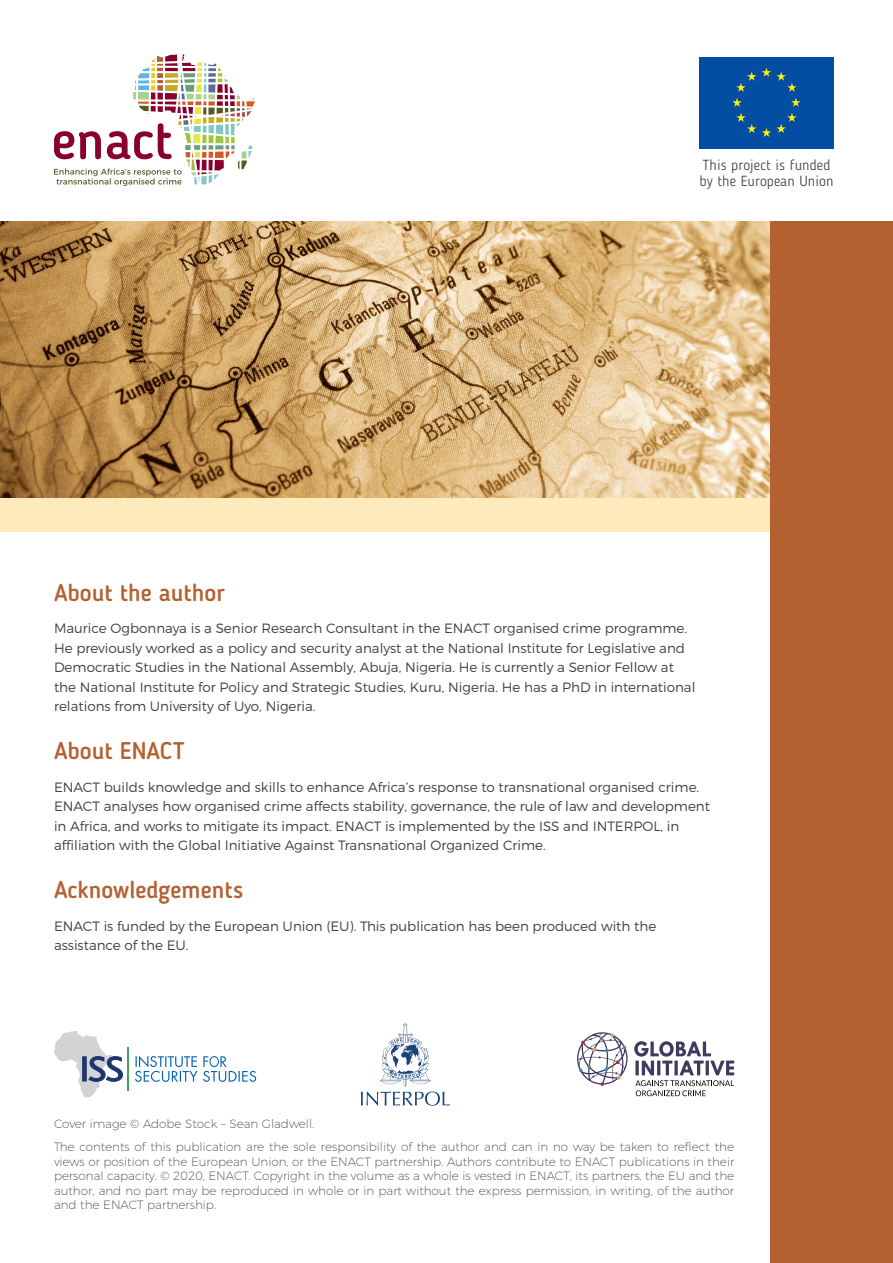
<style>
.page{position:relative;width:893px;height:1263px;background:#fff}
.page>*{position:absolute;margin:0;border:0;box-sizing:border-box;transform-origin:0 0}
.t1{font:500 24px "Blogger Sans";color:#b46132}
.t2{font:300 14.55px/16.2px "Blogger Sans";letter-spacing:.01em;color:#414042}
.t3{font:300 13.5px/19.5px "Montserrat";color:#414042}
.t4{font:200 12px/14.4px "Montserrat";color:#414042}
</style>
<div class="page">
<div style="left:0;top:497px;width:893px;height:34px;background:#ffeabb"></div>
<img style="left:0;top:221px;width:770px;height:276px">
<div style="left:699px;top:57px;width:135px;height:92px;background:#034ea2"></div>
<svg style="left:736px;top:72px;width:20px;height:20px"></svg>
<svg style="left:732px;top:98px;width:10px;height:9px"></svg>
<svg style="left:736px;top:113px;width:20px;height:20px"></svg>
<svg style="left:762px;top:113px;width:35px;height:24px"></svg>
<svg style="left:791px;top:98px;width:9px;height:9px"></svg>
<svg style="left:762px;top:68px;width:35px;height:24px"></svg>
<svg style="left:54px;top:54px;width:201px;height:132px"></svg>
<svg style="left:577px;top:1032px;width:51px;height:54px"></svg>
<svg style="left:634px;top:1041px;width:100px;height:55px"></svg>
<svg style="left:135px;top:1056px;width:121px;height:26px"></svg>
<hr style="left:127px;top:1047px;width:2px;height:44px;background:#48a154">
<svg style="left:54px;top:1031px;width:69px;height:67px"></svg>
<svg style="left:361px;top:1022px;width:89px;height:84px"></svg>
<div style="left:770px;top:221px;width:123px;height:1042px;background:#b46132"></div>
<p class="t2" style="left:699px;top:157px;width:135px">This project is funded by the European Union</p>
<h1 class="t1" style="left:54px;top:578px;width:172px">About the author</h1>
<p class="t3" style="left:54px;top:618px;width:643px">Maurice Ogbonnaya is a Senior Research Consultant in the ENACT organised crime programme.<br>He previously worked as a policy and security analyst at the National Institute for Legislative and Democratic Studies in the National Assembly, Abuja, Nigeria. He is currently a Senior Fellow at the National Institute for Policy and Strategic Studies, Kuru, Nigeria. He has a PhD in international relations from University of Uyo, Nigeria.</p>
<h1 class="t1" style="left:54px;top:737px;width:132px">About ENACT</h1>
<p class="t3" style="left:54px;top:777px;width:658px">ENACT builds knowledge and skills to enhance Africa’s response to transnational organised crime.<br>ENACT analyses how organised crime affects stability, governance, the rule of law and development in Africa, and works to mitigate its impact. ENACT is implemented by the ISS and INTERPOL, in affiliation with the Global Initiative Against Transnational Organized Crime.</p>
<h1 class="t1" style="left:54px;top:876px;width:191px">Acknowledgements</h1>
<p class="t3" style="left:54px;top:916px;width:604px">ENACT is funded by the European Union (EU). This publication has been produced with the assistance of the EU.</p>
<p class="t4" style="left:54px;top:1112px;width:682px;line-height:23px">Cover image © Adobe Stock – Sean Gladwell.<br>The contents of this publication are the sole responsibility of the author and can in no way be taken to reflect the</p>
<p class="t4" style="left:54px;top:1153px;width:682px;text-align:justify">views or position of the European Union, or the ENACT partnership. Authors contribute to ENACT publications in their personal capacity. © 2020, ENACT. Copyright in the volume as a whole is vested in ENACT, its partners, the EU and the author, and no part may be reproduced in whole or in part without the express permission, in writing, of the author and the ENACT partnership.</p>
</div>
